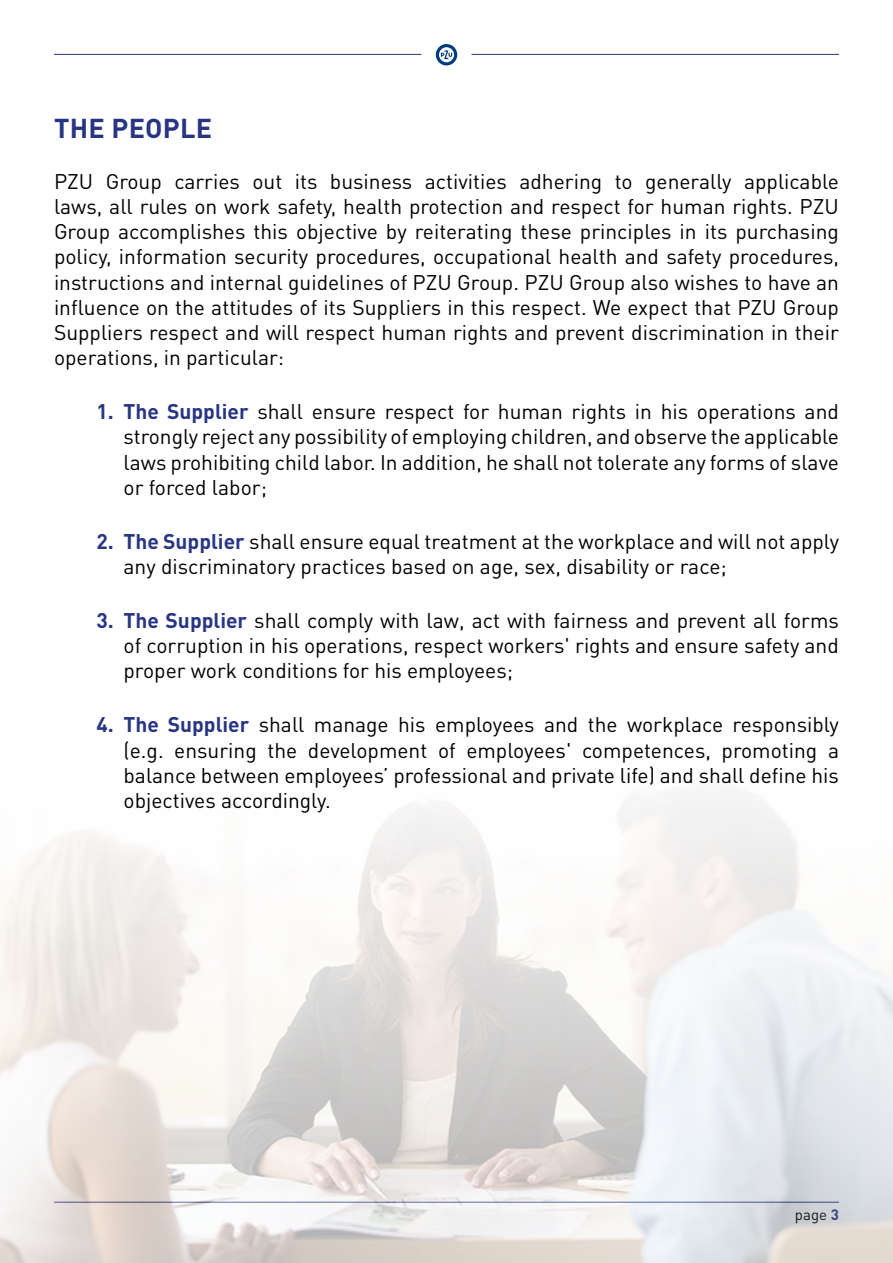
<style>
.page{position:relative;width:893px;height:1263px;background:#fff}
.page>*{position:absolute;margin:0;border:0;box-sizing:border-box;transform-origin:0 0}
.t1{font:700 27px "DIN Pro Pl";letter-spacing:.01em;color:#283583}
.t2{font:21px/25.2px "DIN Pro Pl";color:#000;text-align:justify}
.t3{font:15px "DIN Pro Pl";color:#000}
.s1{font-weight:700;color:#283583}
</style>
<div class="page">
<img style="left:0;top:793px;width:893px;height:470px">
<hr style="left:54px;top:54px;width:367px;height:1px;background:#283583">
<hr style="left:471px;top:54px;width:368px;height:1px;background:#283583">
<svg style="left:436px;top:44px;width:21px;height:21px"></svg>
<p class="t1" style="left:54px;top:111px;width:160px">THE PEOPLE</p>
<p class="t2" style="left:54px;top:168px;width:786px">PZU Group carries out its business activities adhering to generally applicable laws, all rules on work safety, health protection and respect for human rights. PZU Group accomplishes this objective by reiterating these principles in its purchasing policy, information security procedures, occupational health and safety procedures, instructions and internal guidelines of PZU Group. PZU Group also wishes to have an influence on the attitudes of its Suppliers in this respect. We expect that PZU Group Suppliers respect and will respect human rights and prevent discrimination in their operations, in particular:</p>
<p class="t2" style="left:124px;top:399px;width:717px;text-indent:-27px"><span class="s1">1. The Supplier</span> shall ensure respect for human rights in his operations and strongly reject any possibility of employing children, and observe the applicable laws prohibiting child labor. In addition, he shall not tolerate any forms of slave or forced labor;</p>
<p class="t2" style="left:124px;top:528px;width:717px;text-indent:-27px"><span class="s1">2. The Supplier</span> shall ensure equal treatment at the workplace and will not apply any discriminatory practices based on age, sex, disability or race;</p>
<p class="t2" style="left:124px;top:607px;width:717px;text-indent:-27px"><span class="s1">3. The Supplier</span> shall comply with law, act with fairness and prevent all forms of corruption in his operations, respect workers' rights and ensure safety and proper work conditions for his employees;</p>
<p class="t2" style="left:124px;top:712px;width:717px;text-indent:-27px"><span class="s1">4. The Supplier</span> shall manage his employees and the workplace responsibly (e.g. ensuring the development of employees' competences, promoting a balance between employees’ professional and private life) and shall define his objectives accordingly.</p>
<p class="t3" style="left:795px;top:1205px;width:46px">page <span class="s1">3</span></p>
</div>
